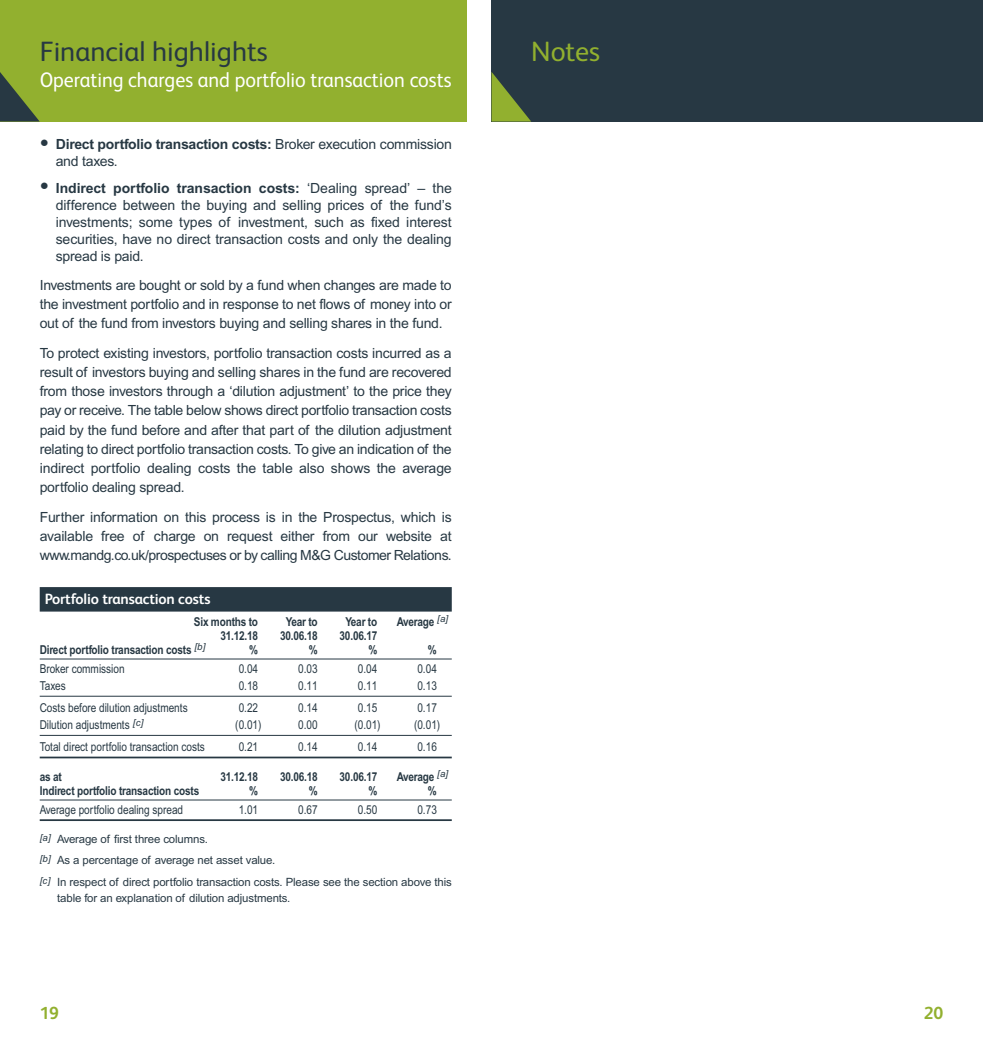
<style>
.page{position:relative;width:983px;height:1042px;background:#fff}
.page>*{position:absolute;margin:0;border:0;box-sizing:border-box;transform-origin:0 0}
.t1{font:28px "FS Albert";color:#273843}
.t2{font:28px "FS Albert";color:#92b02f}
.t3{font:21px "FS Albert";color:#fff;scale:.95 1}
.t4{font:700 17.5px "FS Albert";color:#92b02f}
.t5{font:700 14.88px "FS Albert";letter-spacing:-.01em;color:#fff}
.t6{font:14px/19.2px "Arial";letter-spacing:-.015em;color:#273843;text-align:justify}
.t7{font:12.25px "Arial Narrow";color:#273843}
.t8{font:700 12.25px "Arial Narrow";letter-spacing:-.015em;color:#273843}
.t9{font:11.38px/21.5px "Arial";letter-spacing:-.01em;color:#273843}
.s1{font-size:26.25px}
.s2{font-weight:700}
</style>
<div class="page">
<div style="left:0;top:0;width:466px;height:122px;background:#92b02f"></div>
<svg style="left:0;top:72px;width:40px;height:50px"></svg>
<div style="left:491px;top:0;width:491px;height:122px;background:#273843"></div>
<svg style="left:491px;top:72px;width:40px;height:50px"></svg>
<div style="left:40px;top:587px;width:411px;height:24px;background:#273843"></div>
<hr style="left:40px;top:658px;width:411px;height:1px;background:#273843">
<hr style="left:40px;top:696px;width:411px;height:1px;background:#273843">
<hr style="left:40px;top:735px;width:411px;height:1px;background:#273843">
<hr style="left:40px;top:756px;width:411px;height:2px;background:#273843">
<hr style="left:40px;top:799px;width:411px;height:1px;background:#273843">
<hr style="left:40px;top:819px;width:411px;height:2px;background:#273843">
<h1 class="t1" style="left:40px;top:42px;width:229px">Financial highlights</h1>
<h2 class="t3" style="left:40px;top:73px;width:435px">Operating charges and portfolio transaction costs</h2>
<p class="t6" style="left:56px;top:137px;width:397px;line-height:17px;text-indent:-16px"><span class="s1">•</span> <span class="s2">Direct portfolio transaction costs:</span> Broker execution commission and taxes.</p>
<p class="t6" style="left:56px;top:181px;width:397px;line-height:17px;text-indent:-16px"><span class="s1">•</span> <span class="s2">Indirect portfolio transaction costs:</span> ‘Dealing spread’ – the difference between the buying and selling prices of the fund’s investments; some types of investment, such as fixed interest securities, have no direct transaction costs and only the dealing spread is paid.</p>
<p class="t6" style="left:40px;top:277px;width:413px">Investments are bought or sold by a fund when changes are made to the investment portfolio and in response to net flows of money into or out of the fund from investors buying and selling shares in the fund.</p>
<p class="t6" style="left:40px;top:344px;width:413px">To protect existing investors, portfolio transaction costs incurred as a result of investors buying and selling shares in the fund are recovered from those investors through a ‘dilution adjustment’ to the price they pay or receive. The table below shows direct portfolio transaction costs paid by the fund before and after that part of the dilution adjustment relating to direct portfolio transaction costs. To give an indication of the indirect portfolio dealing costs the table also shows the average portfolio dealing spread.</p>
<p class="t6" style="left:40px;top:508px;width:413px">Further information on this process is in the Prospectus, which is available free of charge on request either from our website at www.mandg.co.uk/prospectuses or by calling M&amp;G Customer Relations.</p>
<p class="t5" style="left:45px;top:594px;width:167px">Portfolio transaction costs</p>
<p class="t8" style="left:194px;top:617px;width:66px">Six months to</p>
<p class="t8" style="left:286px;top:617px;width:33px">Year to</p>
<p class="t8" style="left:345px;top:617px;width:33px">Year to</p>
<p class="t8" style="left:396px;top:617px;width:53px">Average <sup>[a]</sup></p>
<p class="t8" style="left:220px;top:631px;width:39px">31.12.18</p>
<p class="t8" style="left:280px;top:631px;width:39px">30.06.18</p>
<p class="t8" style="left:339px;top:631px;width:39px">30.06.17</p>
<p class="t8" style="left:40px;top:645px;width:167px">Direct portfolio transaction costs <sup>[b]</sup></p>
<p class="t8" style="left:249px;top:645px;width:10px">%</p>
<p class="t8" style="left:309px;top:645px;width:10px">%</p>
<p class="t8" style="left:368px;top:645px;width:10px">%</p>
<p class="t8" style="left:428px;top:645px;width:10px">%</p>
<p class="t7" style="left:40px;top:664px;width:86px">Broker commission</p>
<p class="t7" style="left:238px;top:664px;width:21px">0.04</p>
<p class="t7" style="left:298px;top:664px;width:21px">0.03</p>
<p class="t7" style="left:358px;top:664px;width:21px">0.04</p>
<p class="t7" style="left:417px;top:664px;width:21px">0.04</p>
<p class="t7" style="left:40px;top:681px;width:28px">Taxes</p>
<p class="t7" style="left:238px;top:681px;width:21px">0.18</p>
<p class="t7" style="left:298px;top:681px;width:21px">0.11</p>
<p class="t7" style="left:358px;top:681px;width:21px">0.11</p>
<p class="t7" style="left:417px;top:681px;width:21px">0.13</p>
<p class="t7" style="left:40px;top:703px;width:149px">Costs before dilution adjustments</p>
<p class="t7" style="left:238px;top:703px;width:21px">0.22</p>
<p class="t7" style="left:298px;top:703px;width:21px">0.14</p>
<p class="t7" style="left:358px;top:703px;width:21px">0.15</p>
<p class="t7" style="left:417px;top:703px;width:21px">0.17</p>
<p class="t7" style="left:40px;top:721px;width:105px">Dilution adjustments <sup>[c]</sup></p>
<p class="t7" style="left:235px;top:721px;width:28px">(0.01)</p>
<p class="t7" style="left:298px;top:721px;width:21px">0.00</p>
<p class="t7" style="left:354px;top:721px;width:28px">(0.01)</p>
<p class="t7" style="left:414px;top:721px;width:28px">(0.01)</p>
<p class="t7" style="left:40px;top:742px;width:167px">Total direct portfolio transaction costs</p>
<p class="t7" style="left:238px;top:742px;width:21px">0.21</p>
<p class="t7" style="left:298px;top:742px;width:21px">0.14</p>
<p class="t7" style="left:358px;top:742px;width:21px">0.14</p>
<p class="t7" style="left:417px;top:742px;width:21px">0.16</p>
<p class="t8" style="left:40px;top:772px;width:24px">as at</p>
<p class="t8" style="left:220px;top:772px;width:39px">31.12.18</p>
<p class="t8" style="left:280px;top:772px;width:39px">30.06.18</p>
<p class="t8" style="left:339px;top:772px;width:39px">30.06.17</p>
<p class="t8" style="left:396px;top:772px;width:53px">Average <sup>[a]</sup></p>
<p class="t8" style="left:40px;top:786px;width:161px">Indirect portfolio transaction costs</p>
<p class="t8" style="left:249px;top:786px;width:10px">%</p>
<p class="t8" style="left:309px;top:786px;width:10px">%</p>
<p class="t8" style="left:368px;top:786px;width:10px">%</p>
<p class="t8" style="left:428px;top:786px;width:10px">%</p>
<p class="t7" style="left:40px;top:805px;width:145px">Average portfolio dealing spread</p>
<p class="t7" style="left:238px;top:805px;width:21px">1.01</p>
<p class="t7" style="left:298px;top:805px;width:21px">0.67</p>
<p class="t7" style="left:358px;top:805px;width:21px">0.50</p>
<p class="t7" style="left:417px;top:805px;width:21px">0.73</p>
<p class="t9" style="left:40px;top:829px;width:413px"><sup>[a]</sup> Average of first three columns.<br><sup>[b]</sup> As a percentage of average net asset value.<br><sup>[c]</sup> In respect of direct portfolio transaction costs. Please see the section above this</p>
<p class="t9" style="left:57px;top:888px;width:235px">table for an explanation of dilution adjustments.</p>
<p class="t4" style="left:40px;top:1007px;width:21px">19</p>
<h1 class="t2" style="left:531px;top:42px;width:70px">Notes</h1>
<p class="t4" style="left:923px;top:1007px;width:21px">20</p>
</div>
